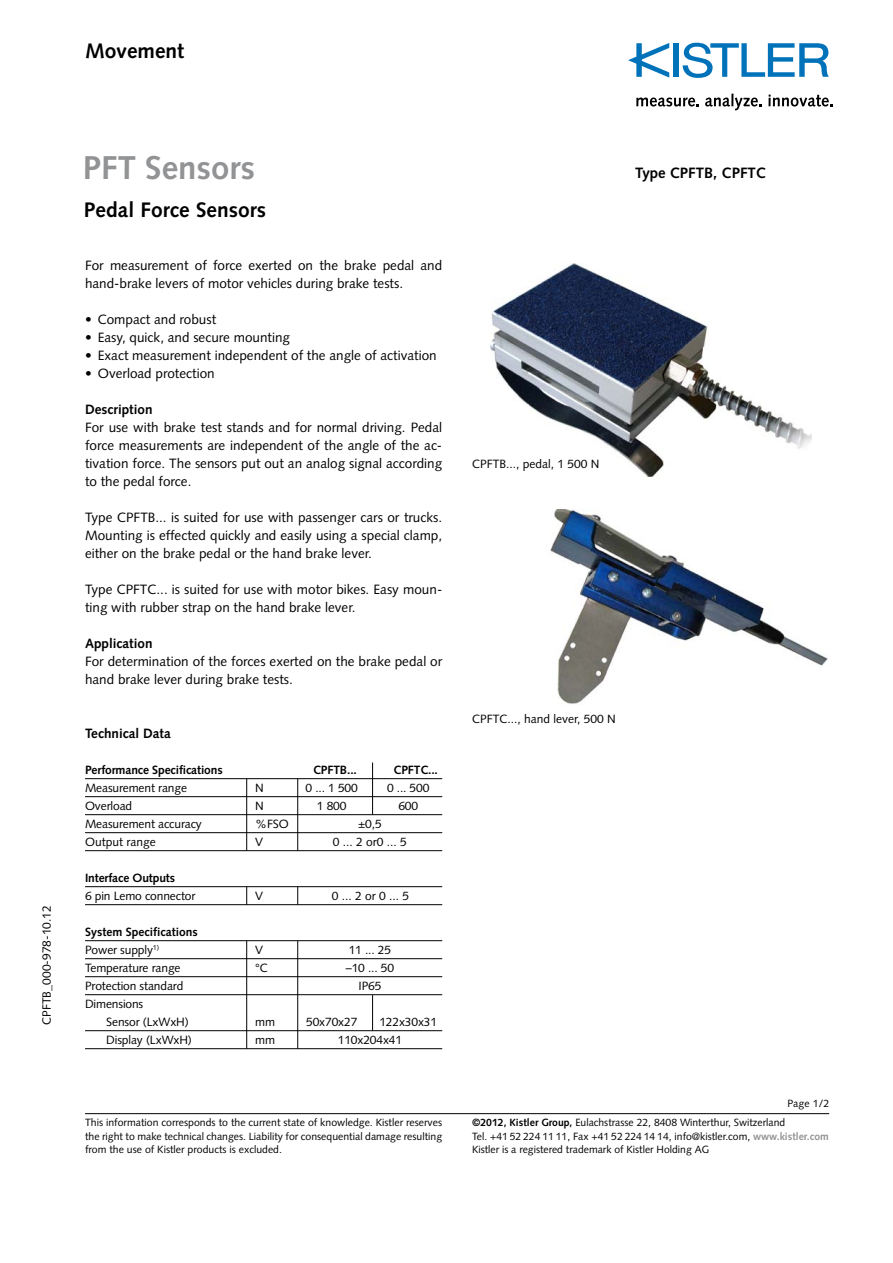
<style>
.page{position:relative;width:893px;height:1263px;background:#fff}
.page>*{position:absolute;margin:0;border:0;box-sizing:border-box;transform-origin:0 0}
.t1{font:700 33px "Syntax LT Std";color:#929395}
.t2{font:700 21px "Syntax LT Std";color:#000}
.t3{font:700 15px "Syntax LT Std";color:#000}
.t4{font:13.5px/18px "Syntax LT Std";color:#000}
.t5{font:700 13.5px "Syntax LT Std";color:#000}
.t6{font:12px/18px "Syntax LT Std";letter-spacing:-.01em;color:#000}
.t7{font:700 12px/18px "Syntax LT Std";letter-spacing:-.01em;color:#000}
.t8{font:10.5px/13.5px "Syntax LT Std";color:#000}
.s1{font-weight:400}
.s2{font-weight:700}
.s3{font-weight:700;color:#929395}
</style>
<div class="page">
<hr style="left:85px;top:1113px;width:744px;height:1px;background:#000">
<div style="left:673px;top:43px;width:6px;height:34px;background:#0072ba"></div>
<svg style="left:683px;top:43px;width:146px;height:35px"></svg>
<svg style="left:628px;top:43px;width:41px;height:35px"></svg>
<svg style="left:636px;top:98px;width:63px;height:9px"></svg>
<svg style="left:705px;top:94px;width:57px;height:16px"></svg>
<svg style="left:768px;top:95px;width:65px;height:12px"></svg>
<img style="left:490px;top:264px;width:321px;height:212px">
<hr style="left:85px;top:778px;width:357px;height:1px;background:#000">
<hr style="left:85px;top:796px;width:357px;height:1px;background:#000">
<hr style="left:85px;top:814px;width:357px;height:1px;background:#000">
<hr style="left:85px;top:832px;width:357px;height:1px;background:#000">
<hr style="left:85px;top:850px;width:357px;height:1px;background:#000">
<hr style="left:85px;top:886px;width:357px;height:1px;background:#000">
<hr style="left:85px;top:904px;width:357px;height:1px;background:#000">
<hr style="left:85px;top:940px;width:357px;height:1px;background:#000">
<hr style="left:85px;top:958px;width:357px;height:1px;background:#000">
<hr style="left:85px;top:976px;width:357px;height:1px;background:#000">
<hr style="left:85px;top:994px;width:357px;height:1px;background:#000">
<hr style="left:85px;top:1030px;width:357px;height:1px;background:#000">
<hr style="left:85px;top:1048px;width:357px;height:1px;background:#000">
<hr style="left:246px;top:779px;width:1px;height:72px;background:#000">
<hr style="left:297px;top:779px;width:1px;height:72px;background:#000">
<svg style="left:246px;top:887px;width:1px;height:18px"></svg>
<svg style="left:297px;top:887px;width:1px;height:18px"></svg>
<hr style="left:246px;top:941px;width:1px;height:108px;background:#000">
<hr style="left:297px;top:941px;width:1px;height:108px;background:#000">
<img style="left:550px;top:510px;width:278px;height:194px">
<hr style="left:372px;top:762px;width:1px;height:53px;background:#000">
<hr style="left:372px;top:995px;width:1px;height:36px;background:#000">
<h2 class="t2" style="left:85px;top:39px;width:101px">Movement</h2>
<p class="t6" style="left:38px;top:1025px;width:121px;rotate:-90deg">CPFTB_000-978-10.12</p>
<h1 class="t1" style="left:83px;top:149px;width:174px">PFT Sensors</h1>
<h2 class="t2" style="left:84px;top:197px;width:183px">Pedal Force Sensors</h2>
<p class="t4" style="left:85px;top:256px;width:359px">For measurement of force exerted on the brake pedal and hand-brake levers of motor vehicles during brake tests.</p>
<p class="t4" style="left:85px;top:310px;width:133px">• Compact and robust</p>
<p class="t4" style="left:85px;top:328px;width:206px">• Easy, quick, and secure mounting</p>
<p class="t4" style="left:85px;top:346px;width:353px">• Exact measurement independent of the angle of activation</p>
<p class="t4" style="left:85px;top:364px;width:131px">• Overload protection</p>
<p class="t5" style="left:85px;top:402px;width:69px">Description</p>
<p class="t4" style="left:85px;top:418px;width:359px;text-align:justify">For use with brake test stands and for normal driving. Pedal force measurements are independent of the angle of the ac&shy;tivation force. The sensors put out an analog signal according to the pedal force.</p>
<p class="t4" style="left:85px;top:508px;width:359px;text-align:justify">Type CPFTB... is suited for use with passenger cars or trucks.<br>Mounting is effected quickly and easily using a special clamp, either on the brake pedal or the hand brake lever.</p>
<p class="t4" style="left:85px;top:580px;width:359px">Type CPFTC... is suited for use with motor bikes. Easy moun&shy;ting with rubber strap on the hand brake lever.</p>
<p class="t5" style="left:85px;top:636px;width:69px">Application</p>
<p class="t4" style="left:85px;top:652px;width:359px">For determination of the forces exerted on the brake pedal or hand brake lever during brake tests.</p>
<p class="t5" style="left:85px;top:726px;width:87px">Technical Data</p>
<p class="t7" style="left:85px;top:761px;width:139px">Performance Specifications</p>
<p class="t7" style="left:313px;top:761px;width:45px">CPFTB...</p>
<p class="t7" style="left:393px;top:761px;width:46px">CPFTC...</p>
<p class="t6" style="left:85px;top:779px;width:103px">Measurement range</p>
<p class="t6" style="left:255px;top:779px;width:10px">N</p>
<p class="t6" style="left:306px;top:779px;width:54px">0 ... 1 500</p>
<p class="t6" style="left:387px;top:779px;width:44px">0 ... 500</p>
<p class="t6" style="left:85px;top:797px;width:49px">Overload</p>
<p class="t6" style="left:255px;top:797px;width:10px">N</p>
<p class="t6" style="left:317px;top:797px;width:31px">1 800</p>
<p class="t6" style="left:398px;top:797px;width:21px">600</p>
<p class="t6" style="left:85px;top:815px;width:118px">Measurement accuracy</p>
<p class="t6" style="left:255px;top:815px;width:35px">%FSO</p>
<p class="t6" style="left:358px;top:815px;width:25px">±0,5</p>
<p class="t6" style="left:85px;top:833px;width:72px">Output range</p>
<p class="t6" style="left:255px;top:833px;width:10px">V</p>
<p class="t6" style="left:333px;top:833px;width:76px">0 ... 2 or0 ... 5</p>
<p class="t7" style="left:85px;top:869px;width:92px">Interface Outputs</p>
<p class="t6" style="left:85px;top:887px;width:112px">6 pin Lemo connector</p>
<p class="t6" style="left:255px;top:887px;width:10px">V</p>
<p class="t6" style="left:332px;top:887px;width:79px">0 ... 2 or 0 ... 5</p>
<p class="t7" style="left:85px;top:923px;width:114px">System Specifications<br><span class="s1">Power supply</span><sup>1)</sup></p>
<p class="t6" style="left:255px;top:941px;width:10px">V</p>
<p class="t6" style="left:349px;top:941px;width:44px">11 ... 25</p>
<p class="t6" style="left:85px;top:959px;width:97px">Temperature range</p>
<p class="t6" style="left:255px;top:959px;width:14px">°C</p>
<p class="t6" style="left:346px;top:959px;width:50px">–10 ... 50</p>
<p class="t6" style="left:85px;top:977px;width:100px">Protection standard</p>
<p class="t6" style="left:358px;top:977px;width:24px">IP65</p>
<p class="t6" style="left:106px;top:995px;width:84px;text-indent:-21px">Dimensions<br>Sensor (LxWxH)</p>
<p class="t6" style="left:255px;top:1013px;width:21px">mm</p>
<p class="t6" style="left:306px;top:1013px;width:53px">50x70x27</p>
<p class="t6" style="left:379px;top:1013px;width:59px">122x30x31</p>
<p class="t6" style="left:106px;top:1031px;width:87px">Display (LxWxH)</p>
<p class="t6" style="left:255px;top:1031px;width:21px">mm</p>
<p class="t6" style="left:338px;top:1031px;width:66px">110x204x41</p>
<p class="t8" style="left:85px;top:1116px;width:359px;text-align:justify">This information corresponds to the current state of knowledge. Kistler reserves the right to make technical changes. Liability for consequential damage resulting from the use of Kistler products is excluded.</p>
<p class="t3" style="left:635px;top:164px;width:132px">Type CPFTB, CPFTC</p>
<p class="t6" style="left:472px;top:455px;width:129px">CPFTB..., pedal, 1 500 N</p>
<p class="t6" style="left:472px;top:710px;width:145px">CPFTC..., hand lever, 500 N</p>
<p class="t8" style="left:787px;top:1097px;width:43px">Page 1/2</p>
<p class="t8" style="left:472px;top:1116px;width:358px"><span class="s2">©2012, Kistler Group,</span> Eulachstrasse 22, 8408 Winterthur, Switzerland<br>Tel. +41 52 224 11 11, Fax +41 52 224 14 14, info@kistler.com, <span class="s3">www.kistler.com<br></span>Kistler is a registered trademark of Kistler Holding AG</p>
</div>
